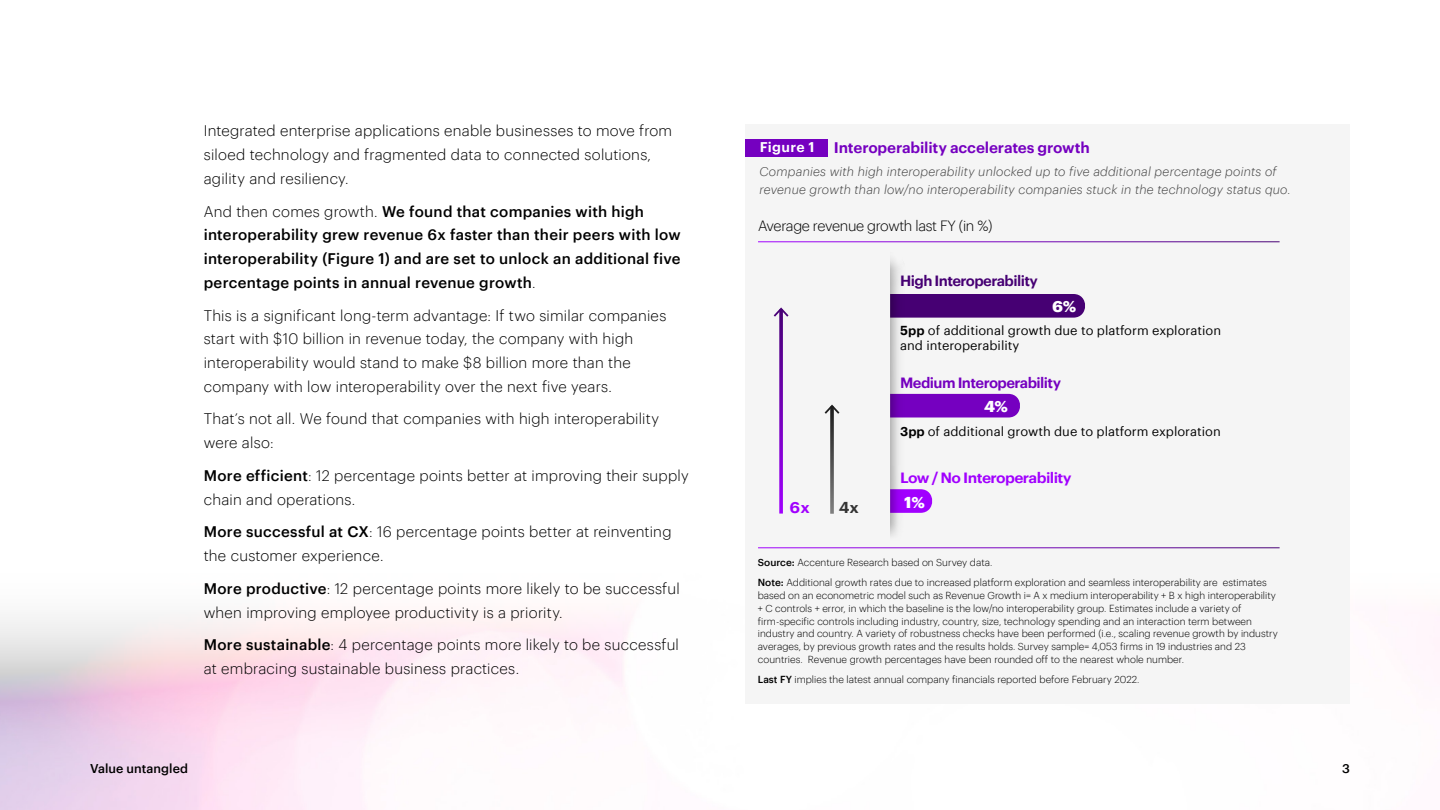
<style>
.page{position:relative;width:1440px;height:810px;background:#fff}
.page>*{position:absolute;margin:0;border:0;box-sizing:border-box;transform-origin:0 0}
.t1{font:700 15.38px "Graphik";color:#fff;scale:1.05 1}
.t2{font:600 15.38px "Graphik";color:#a100ff;scale:1.05 1}
.t3{font:600 15.38px "Graphik";color:#333;scale:1.05 1}
.t4{font:300 15px/23.8px "Graphik";letter-spacing:.01em;color:#000}
.t5{font:500 15px/23.8px "Graphik";letter-spacing:.01em;color:#000}
.t6{font:600 15px "Graphik";letter-spacing:-.01em;color:#7500c0}
.t7{font:300 14.5px "Graphik";letter-spacing:-.025em;color:#000}
.t8{font:600 14.5px "Graphik";letter-spacing:-.04em;color:#7500c0}
.t9{font:600 14.5px "Graphik";letter-spacing:-.04em;color:#a100ff;scale:1.05 1}
.t10{font:600 14.5px "Graphik";letter-spacing:-.04em;color:#460073}
.t11{font:600 13.75px "Graphik";letter-spacing:.025em;color:#fff}
.t12{font:12.75px/14.5px "Graphik";color:#000}
.t13{font:italic 300 12.5px/17.5px "Graphik";letter-spacing:.015em;color:#404040}
.t14{font:500 12.5px "Graphik";color:#000}
.t15{font:300 10px/12.8px "Graphik";color:#000}
.s1{font-weight:300}
.s2{font-weight:500}
.s3{font-weight:600}
</style>
<div class="page">
<svg style="left:0;top:617px;width:1440px;height:193px"></svg>
<div style="left:745px;top:124px;width:605px;height:580px;background:#f5f5f5"></div>
<div style="left:745px;top:139px;width:82px;height:18px;background:#7500c0"></div>
<svg style="left:906px;top:489px;width:27px;height:24px"></svg>
<div style="left:906px;top:394px;width:114px;height:24px;background:#7500c0"></div>
<div style="left:906px;top:294px;width:179px;height:24px;background:#460073"></div>
<hr style="left:758px;top:547px;width:522px;height:1px;background:#fff">
<hr style="left:758px;top:241px;width:522px;height:1px;background:#fff">
<svg style="left:830px;top:414px;width:4px;height:100px"></svg>
<svg style="left:825px;top:405px;width:14px;height:9px"></svg>
<svg style="left:779px;top:317px;width:4px;height:197px"></svg>
<svg style="left:774px;top:307px;width:15px;height:10px"></svg>
<img style="left:890px;top:259px;width:16px;height:277px">
<p class="t4" style="left:204px;top:118px;width:470px">Integrated enterprise applications enable businesses to move from siloed technology and fragmented data to connected solutions, agility and resiliency.</p>
<p class="t5" style="left:204px;top:198px;width:478px"><span class="s1">And then comes growth.</span> We found that companies with high interoperability grew revenue 6x faster than their peers with low interoperability (Figure 1) and are set to unlock an additional five percentage points in annual revenue growth<span class="s1">.</span></p>
<p class="t4" style="left:204px;top:302px;width:464px">This is a significant long-term advantage: If two similar companies start with $10 billion in revenue today, the company with high interoperability would stand to make $8 billion more than the company with low interoperability over the next five years.</p>
<p class="t4" style="left:204px;top:406px;width:457px">That’s not all. We found that companies with high interoperability were also:</p>
<p class="t4" style="left:204px;top:463px;width:486px"><span class="s2">More efficient</span>: 12 percentage points better at improving their supply chain and operations.</p>
<p class="t4" style="left:204px;top:519px;width:469px"><span class="s2">More successful at CX</span>: 16 percentage points better at reinventing the customer experience.</p>
<p class="t4" style="left:204px;top:575px;width:478px"><span class="s2">More productive</span>: 12 percentage points more likely to be successful when improving employee productivity is a priority.</p>
<p class="t4" style="left:204px;top:632px;width:477px"><span class="s2">More sustainable</span>: 4 percentage points more likely to be successful at embracing sustainable business practices.</p>
<p class="t11" style="left:760px;top:137px;width:56px">Figure 1</p>
<p class="t6" style="left:834px;top:136px;width:257px">Interoperability accelerates growth</p>
<p class="t13" style="left:759px;top:162px;width:533px">Companies with high interoperability unlocked up to five additional percentage points of revenue growth than low/no interoperability companies stuck in the technology status quo.</p>
<p class="t7" style="left:758px;top:215px;width:236px">Average revenue growth last FY (in %)</p>
<p class="t10" style="left:900px;top:270px;width:139px">High Interoperability</p>
<p class="t12" style="left:900px;top:322px;width:322px"><span class="s3">5pp</span> of additional growth due to platform exploration and interoperability</p>
<p class="t1" style="left:1052px;top:294px;width:25px">6%</p>
<p class="t8" style="left:900px;top:371px;width:162px">Medium Interoperability</p>
<p class="t1" style="left:984px;top:394px;width:24px">4%</p>
<p class="t12" style="left:900px;top:423px;width:322px"><span class="s3">3pp</span> of additional growth due to platform exploration</p>
<p class="t2" style="left:790px;top:496px;width:21px">6x</p>
<p class="t3" style="left:839px;top:496px;width:21px">4x</p>
<p class="t9" style="left:900px;top:467px;width:165px">Low / No Interoperability</p>
<p class="t1" style="left:904px;top:491px;width:21px">1%</p>
<p class="t15" style="left:758px;top:552px;width:511px;line-height:20px"><span class="s2">Source:</span> Accenture Research based on Survey data.<br><span class="s2">Note:</span> Additional growth rates due to increased platform exploration and seamless interoperability are estimates</p>
<p class="t15" style="left:758px;top:588px;width:522px">based on an econometric model such as Revenue Growth i= A x medium interoperability + B x high interoperability + C controls + error, in which the baseline is the low/no interoperability group. Estimates include a variety of firm-specific controls including industry, country, size, technology spending and an interaction term between industry and country. A variety of robustness checks have been performed (i.e., scaling revenue growth by industry averages, by previous growth rates and the results holds. Survey sample= 4,053 firms in 19 industries and 23 countries. Revenue growth percentages have been rounded off to the nearest whole number.</p>
<p class="t15" style="left:758px;top:672px;width:383px"><span class="s2">Last FY</span> implies the latest annual company financials reported before February 2022.</p>
<p class="t14" style="left:90px;top:759px;width:100px">Value untangled</p>
<p class="t14" style="left:1342px;top:759px;width:9px">3</p>
</div>
